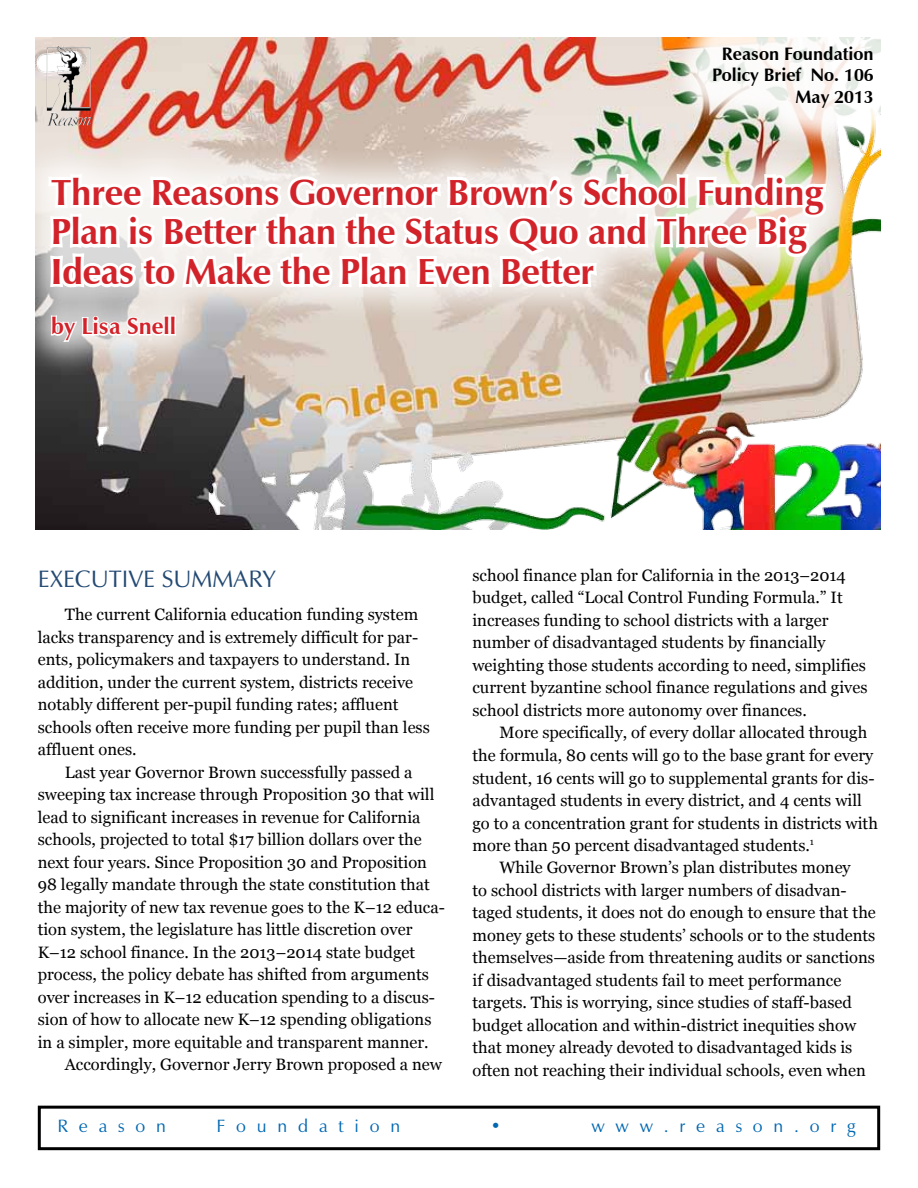
<style>
.page{position:relative;width:918px;height:1188px;background:#fff}
.page>*{position:absolute;margin:0;border:0;box-sizing:border-box;transform-origin:0 0}
.t1{font:700 36.3px/39.6px "Zapf Humanist 601 BT";letter-spacing:-.01em;color:#d2232a}
.t2{font:24px "Zapf Humanist 601 BT";color:#234973}
.t3{font:700 23.1px "Zapf Humanist 601 BT";color:#d2232a}
.t4{font:700 18px/21.6px "Zapf Humanist 601 BT";color:#000;text-align:right}
.t5{font:18px "Zapf Humanist 601 BT";letter-spacing:.6em;color:#0067b1}
.t6{font:16.5px/22.5px "Georgia";color:#000}
</style>
<div class="page">
<img style="left:35px;top:38px;width:845px;height:491px">
<div style="left:38px;top:1106px;width:842px;height:44px;border:3px solid #000"></div>
<div style="left:668px;top:2px;width:250px;height:151px;background:#fff;opacity:.9"></div>
<img style="left:47px;top:46px;width:13px;height:65px">
<div style="left:11px;top:136px;width:853px;height:243px;background:#fff;opacity:.78"></div>
<img style="left:46px;top:167px;width:785px;height:363px">
<p class="t4" style="left:712px;top:43px;width:163px">Reason Foundation<br>Policy Brief No. 106<br>May 2013</p>
<h1 class="t1" style="left:51px;top:172px;width:774px">Three Reasons Governor Brown’s School Funding<br>Plan is Better than the Status Quo and Three Big<br>Ideas to Make the Plan Even Better</h1>
<h3 class="t3" style="left:51px;top:312px;width:127px">by Lisa Snell</h3>
<h2 class="t2" style="left:38px;top:564px;width:239px">Executive Summary</h2>
<p class="t6" style="left:38px;top:603px;width:394px;text-indent:27px">The current California education funding system lacks transparency and is extremely difficult for par&shy;ents, policymakers and taxpayers to understand. In addition, under the current system, districts receive notably different per-pupil funding rates; affluent schools often receive more funding per pupil than less affluent ones.</p>
<p class="t6" style="left:65px;top:760px;width:349px">Last year Governor Brown successfully passed a</p>
<p class="t6" style="left:38px;top:783px;width:398px">sweeping tax increase through Proposition 30 that will</p>
<p class="t6" style="left:38px;top:805px;width:384px">lead to significant increases in revenue for California</p>
<p class="t6" style="left:38px;top:828px;width:386px">schools, projected to total $17 billion dollars over the</p>
<p class="t6" style="left:38px;top:850px;width:391px">next four years. Since Proposition 30 and Proposition</p>
<p class="t6" style="left:38px;top:873px;width:393px">98 legally mandate through the state constitution that</p>
<p class="t6" style="left:38px;top:895px;width:409px">the majority of new tax revenue goes to the K–12 educa-</p>
<p class="t6" style="left:38px;top:918px;width:376px">tion system, the legislature has little discretion over</p>
<p class="t6" style="left:38px;top:940px;width:379px">K–12 school finance. In the 2013–2014 state budget</p>
<p class="t6" style="left:38px;top:963px;width:393px">process, the policy debate has shifted from arguments</p>
<p class="t6" style="left:38px;top:985px;width:399px">over increases in K–12 education spending to a discus-</p>
<p class="t6" style="left:38px;top:1008px;width:395px">sion of how to allocate new K–12 spending obligations</p>
<p class="t6" style="left:38px;top:1030px;width:392px">in a simpler, more equitable and transparent manner.</p>
<p class="t6" style="left:65px;top:1053px;width:379px">Accordingly, Governor Jerry Brown proposed a new</p>
<p class="t6" style="left:472px;top:563px;width:397px">school finance plan for California in the 2013–2014 budget, called “Local Control Funding Formula.” It increases funding to school districts with a larger number of disadvantaged students by financially weighting those students according to need, simplifies current byzantine school finance regulations and gives school districts more autonomy over finances.</p>
<p class="t6" style="left:499px;top:721px;width:369px">More specifically, of every dollar allocated through</p>
<p class="t6" style="left:472px;top:743px;width:402px">the formula, 80 cents will go to the base grant for every</p>
<p class="t6" style="left:472px;top:766px;width:404px">student, 16 cents will go to supplemental grants for dis-</p>
<p class="t6" style="left:472px;top:788px;width:391px">advantaged students in every district, and 4 cents will</p>
<p class="t6" style="left:472px;top:811px;width:407px">go to a concentration grant for students in districts with</p>
<p class="t6" style="left:472px;top:833px;width:343px">more than 50 percent disadvantaged students.<sup>1</sup></p>
<p class="t6" style="left:499px;top:856px;width:353px">While Governor Brown’s plan distributes money</p>
<p class="t6" style="left:473px;top:878px;width:376px">to school districts with larger numbers of disadvan-</p>
<p class="t6" style="left:473px;top:901px;width:405px">taged students, it does not do enough to ensure that the</p>
<p class="t6" style="left:473px;top:923px;width:404px">money gets to these students’ schools or to the students</p>
<p class="t6" style="left:473px;top:946px;width:404px">themselves—aside from threatening audits or sanctions</p>
<p class="t6" style="left:473px;top:968px;width:370px">if disadvantaged students fail to meet performance</p>
<p class="t6" style="left:473px;top:991px;width:381px">targets. This is worrying, since studies of staff-based</p>
<p class="t6" style="left:473px;top:1013px;width:385px">budget allocation and within-district inequities show</p>
<p class="t6" style="left:473px;top:1036px;width:381px">that money already devoted to disadvantaged kids is</p>
<p class="t6" style="left:473px;top:1058px;width:395px">often not reaching their individual schools, even when</p>
<p class="t5" style="left:57px;top:1115px;width:110px">Reason</p>
<p class="t5" style="left:217px;top:1115px;width:185px">Foundation</p>
<p class="t5" style="left:491px;top:1115px;width:12px">•</p>
<p class="t5" style="left:592px;top:1115px;width:265px">www.reason.org</p>
</div>
